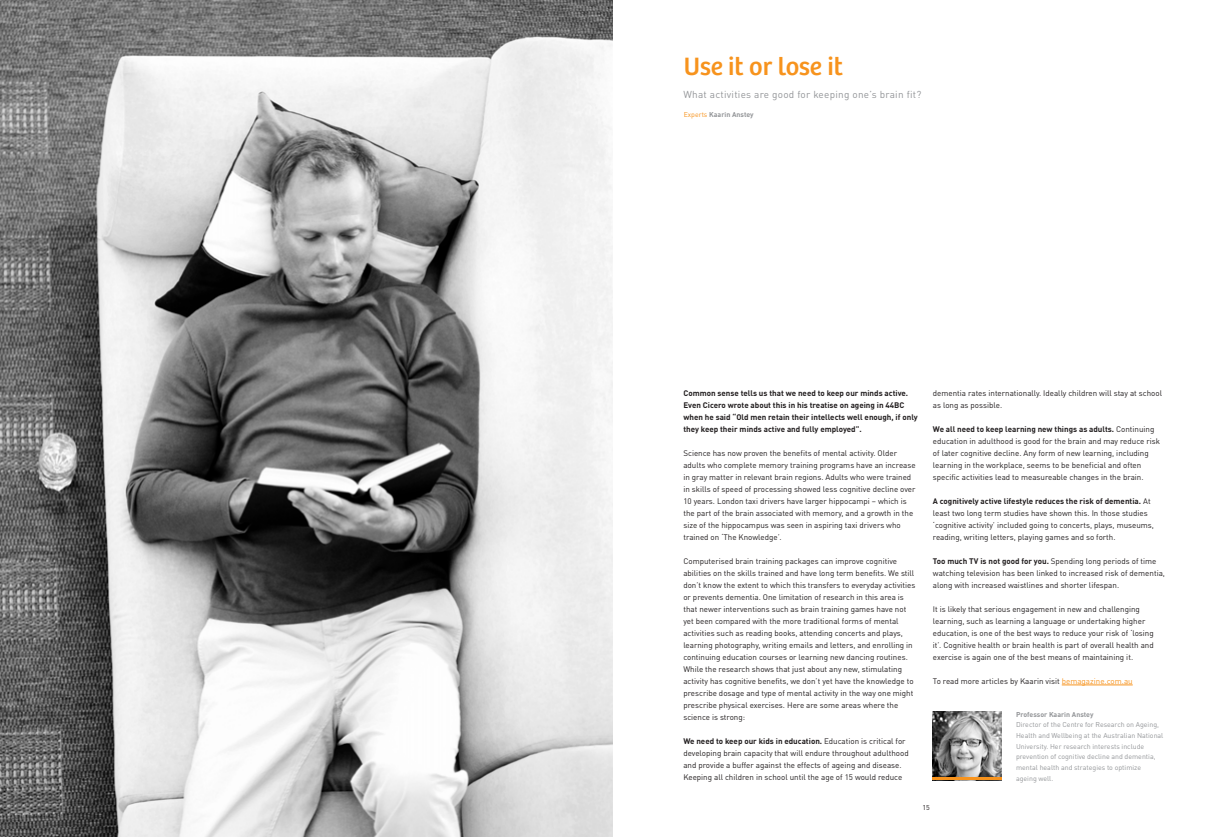
<style>
.page{position:relative;width:1225px;height:837px;background:#fff}
.page>*{position:absolute;margin:0;border:0;box-sizing:border-box;transform-origin:0 0}
.Headline_-_Left{font:26px "Bree Medibank";color:#f7931d}
.Procede{font:10px "DINOT";letter-spacing:.025em;color:#939598}
.Body_Copy{font:8px/12px "DINOT";color:#231f20}
.Body_Copy-2{font:700 8px/12px "DINOT";color:#231f20}
.Page_Contributor{font:7px/10.7px "DINOT";color:#939598}
.Page_Contributor-2{font:700 7px "DINOT";color:#939598}
.Page-Author{font:700 7px "DINOT";color:#939598}
.Body_Copy-3{font:7px "DINOT";color:#231f20}
.s1{font-weight:400;color:#f7931d}
.s2{font-weight:700}
.s3{color:#f7931d}
</style>
<div class="page">
<img style="left:0;top:0;width:612px;height:836px">
<hr style="left:1061px;top:684px;width:71px;height:1px;background:#f7931d">
<img style="left:933px;top:711px;width:69px;height:66px">
<hr style="left:933px;top:777px;width:69px;height:3px;background:#f7931d">
<p class="Headline_-_Left" style="left:683px;top:52px;width:161px">Use it or lose it</p>
<p class="Page-Author" style="left:683px;top:110px;width:71px"><span class="s1">Experts</span> Kaarin Anstey</p>
<p class="Procede" style="left:683px;top:88px;width:239px">What activities are good for keeping one’s brain fit?</p>
<p class="Body_Copy-2" style="left:683px;top:386px;width:236px">Common sense tells us that we need to keep our minds active.<br>Even Cicero wrote about this in his treatise on ageing in 44BC when he said “Old men retain their intellects well enough, if only they keep their minds active and fully employed”.</p>
<p class="Body_Copy" style="left:683px;top:446px;width:234px">Science has now proven the benefits of mental activity. Older adults who complete memory training programs have an increase in gray matter in relevant brain regions. Adults who were trained in skills of speed of processing showed less cognitive decline over 10 years. London taxi drivers have larger hippocampi – which is the part of the brain associated with memory, and a growth in the size of the hippocampus was seen in aspiring taxi drivers who trained on ‘The Knowledge’.</p>
<p class="Body_Copy" style="left:683px;top:554px;width:234px">Computerised brain training packages can improve cognitive abilities on the skills trained and have long term benefits. We still don’t know the extent to which this transfers to everyday activities or prevents dementia. One limitation of research in this area is that newer interventions such as brain training games have not yet been compared with the more traditional forms of mental activities such as reading books, attending concerts and plays, learning photography, writing emails and letters, and enrolling in continuing education courses or learning new dancing routines.<br>While the research shows that just about any new, stimulating activity has cognitive benefits, we don’t yet have the knowledge to prescribe dosage and type of mental activity in the way one might prescribe physical exercises. Here are some areas where the science is strong:</p>
<p class="Body_Copy" style="left:683px;top:734px;width:227px"><span class="s2">We need to keep our kids in education.</span> Education is critical for developing brain capacity that will endure throughout adulthood and provide a buffer against the effects of ageing and disease.<br>Keeping all children in school until the age of 15 would reduce</p>
<p class="Body_Copy" style="left:933px;top:386px;width:231px">dementia rates internationally. Ideally children will stay at school as long as possible.</p>
<p class="Body_Copy" style="left:933px;top:422px;width:229px"><span class="s2">We all need to keep learning new things as adults.</span> Continuing education in adulthood is good for the brain and may reduce risk of later cognitive decline. Any form of new learning, including learning in the workplace, seems to be beneficial and often specific activities lead to measureable changes in the brain.</p>
<p class="Body_Copy" style="left:933px;top:494px;width:223px"><span class="s2">A cognitively active lifestyle reduces the risk of dementia.</span> At least two long term studies have shown this. In those studies ‘cognitive activity’ included going to concerts, plays, museums, reading, writing letters, playing games and so forth.</p>
<p class="Body_Copy" style="left:933px;top:554px;width:233px"><span class="s2">Too much TV is not good for you.</span> Spending long periods of time watching television has been linked to increased risk of dementia, along with increased waistlines and shorter lifespan.</p>
<p class="Body_Copy" style="left:933px;top:602px;width:222px">It is likely that serious engagement in new and challenging learning, such as learning a language or undertaking higher education, is one of the best ways to reduce your risk of ‘losing it’. Cognitive health or brain health is part of overall health and exercise is again one of the best means of maintaining it.</p>
<p class="Body_Copy" style="left:933px;top:674px;width:201px">To read more articles by Kaarin visit <span class="s3">bemagazine.com.au</span></p>
<p class="Page_Contributor-2" style="left:1016px;top:709px;width:79px">Professor Kaarin Anstey</p>
<p class="Page_Contributor" style="left:1016px;top:719px;width:149px">Director of the Centre for Research on Ageing, Health and Wellbeing at the Australian National University. Her research interests include prevention of cognitive decline and dementia, mental health and strategies to optimize ageing well.</p>
<p class="Body_Copy-3" style="left:922px;top:802px;width:9px">15</p>
</div>
